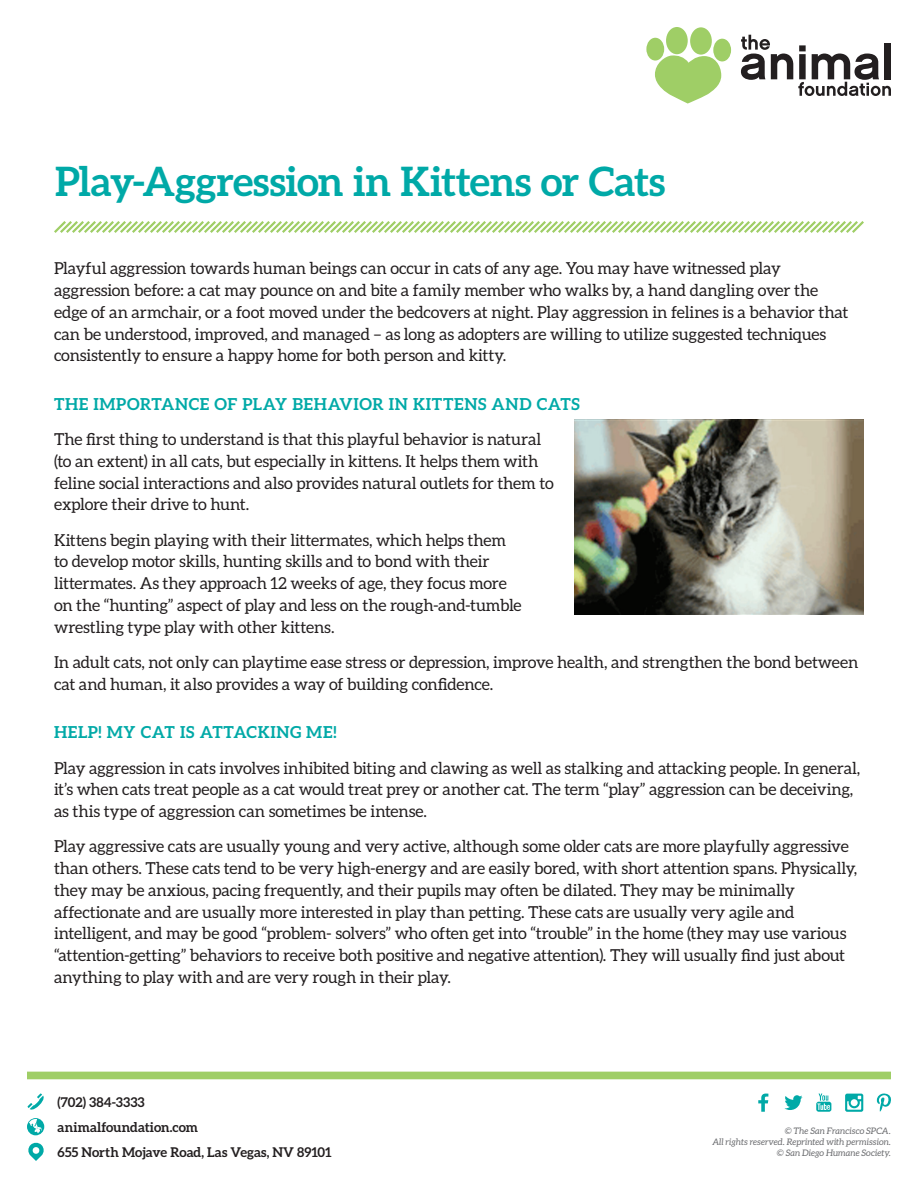
<style>
.page{position:relative;width:918px;height:1188px;background:#fff}
.page>*{position:absolute;margin:0;border:0;box-sizing:border-box;transform-origin:0 0}
.t1{font:700 40.5px "Aleo";letter-spacing:-.01em;color:#00a9a7}
.t2{font:16.5px/21.8px "Aleo";letter-spacing:-.005em;color:#231f20}
.t3{font:700 16.5px "Aleo";letter-spacing:.035em;color:#00a9a7}
.t4{font:700 13.5px/25.2px "Aleo";color:#231f20}
.t5{font:italic 9px/10.8px "Aleo";letter-spacing:.005em;color:#6c6d70;text-align:right}
</style>
<div class="page">
<div style="left:27px;top:1072px;width:864px;height:7px;background:#9fce66"></div>
<svg style="left:758px;top:1094px;width:10px;height:18px"></svg>
<svg style="left:784px;top:1095px;width:19px;height:15px"></svg>
<svg style="left:816px;top:1094px;width:15px;height:18px"></svg>
<svg style="left:845px;top:1094px;width:18px;height:18px"></svg>
<svg style="left:877px;top:1093px;width:14px;height:19px"></svg>
<svg style="left:28px;top:1093px;width:16px;height:17px"></svg>
<svg style="left:28px;top:1142px;width:16px;height:19px"></svg>
<svg style="left:27px;top:1118px;width:17px;height:17px"></svg>
<div style="left:646px;top:38px;width:18px;height:23px;background:#9fce66;border-radius:50%"></div>
<div style="left:666px;top:27px;width:22px;height:27px;background:#9fce66;border-radius:50%"></div>
<div style="left:690px;top:27px;width:22px;height:28px;background:#9fce66;border-radius:50%"></div>
<div style="left:713px;top:39px;width:18px;height:22px;background:#9fce66;border-radius:50%"></div>
<svg style="left:655px;top:55px;width:66px;height:49px"></svg>
<svg style="left:741px;top:35px;width:150px;height:61px"></svg>
<svg style="left:54px;top:221px;width:810px;height:12px"></svg>
<img style="left:575px;top:419px;width:289px;height:195px">
<h1 class="t1" style="left:55px;top:158px;width:612px">Play-Aggression in Kittens or Cats</h1>
<p class="t2" style="left:54px;top:257px;width:796px">Playful aggression towards human beings can occur in cats of any age. You may have witnessed play aggression before: a cat may pounce on and bite a family member who walks by, a hand dangling over the edge of an armchair, or a foot moved under the bedcovers at night. Play aggression in felines is a behavior that can be understood, improved, and managed – as long as adopters are willing to utilize suggested techniques consistently to ensure a happy home for both person and kitty.</p>
<p class="t3" style="left:54px;top:395px;width:527px">THE IMPORTANCE OF PLAY BEHAVIOR IN KITTENS AND CATS</p>
<p class="t2" style="left:54px;top:428px;width:501px">The first thing to understand is that this playful behavior is natural (to an extent) in all cats, but especially in kittens. It helps them with feline social interactions and also provides natural outlets for them to explore their drive to hunt.</p>
<p class="t2" style="left:54px;top:529px;width:469px">Kittens begin playing with their littermates, which helps them to develop motor skills, hunting skills and to bond with their littermates. As they approach 12 weeks of age, they focus more on the “hunting” aspect of play and less on the rough-and-tumble wrestling type play with other kittens.</p>
<p class="t2" style="left:54px;top:651px;width:806px">In adult cats, not only can playtime ease stress or depression, improve health, and strengthen the bond between cat and human, it also provides a way of building confidence.</p>
<p class="t3" style="left:54px;top:723px;width:284px">HELP! MY CAT IS ATTACKING ME!</p>
<p class="t2" style="left:54px;top:757px;width:808px">Play aggression in cats involves inhibited biting and clawing as well as stalking and attacking people. In general, it’s when cats treat people as a cat would treat prey or another cat. The term “play” aggression can be deceiving, as this type of aggression can sometimes be intense.</p>
<p class="t2" style="left:54px;top:836px;width:805px">Play aggressive cats are usually young and very active, although some older cats are more playfully aggressive than others. These cats tend to be very high-energy and are easily bored, with short attention spans. Physically, they may be anxious, pacing frequently, and their pupils may often be dilated. They may be minimally affectionate and are usually more interested in play than petting. These cats are usually very agile and intelligent, and may be good “problem- solvers” who often get into “trouble” in the home (they may use various “attention-getting” behaviors to receive both positive and negative attention). They will usually find just about anything to play with and are very rough in their play.</p>
<p class="t4" style="left:58px;top:1089px;width:89px">(702) 384-3333</p>
<p class="t4" style="left:58px;top:1114px;width:276px">animalfoundation.com<br>655 North Mojave Road, Las Vegas, NV 89101</p>
<p class="t5" style="left:712px;top:1126px;width:180px">© The San Francisco SPCA.<br>All rights reserved. Reprinted with permission. © San Diego Humane Society.</p>
</div>
